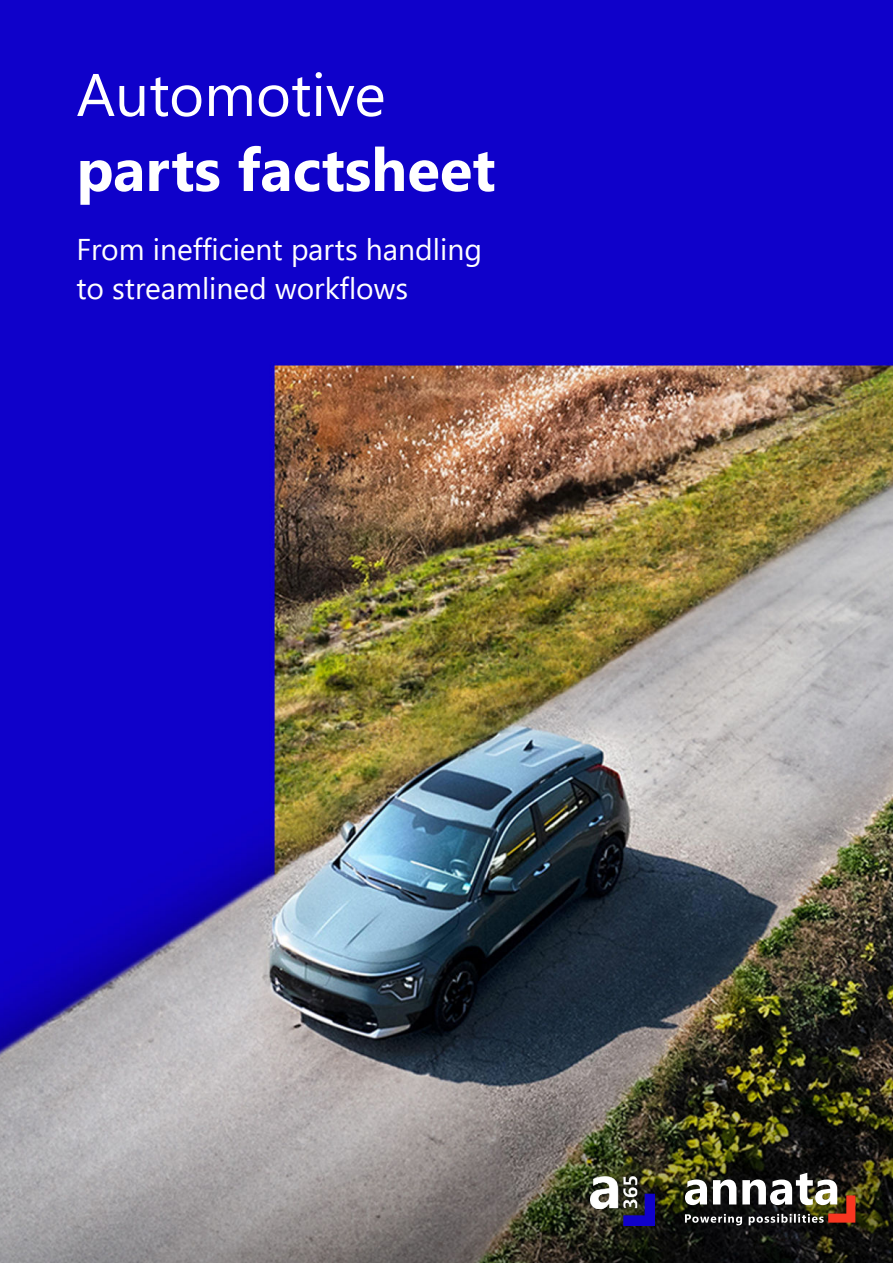
<style>
.page{position:relative;width:893px;height:1263px;background:#fff}
.page>*{position:absolute;margin:0;border:0;box-sizing:border-box;transform-origin:0 0}
.t1{font:700 60px "Segoe UI";color:#fff}
.t2{font:60px "Segoe UI";color:#fff}
.t3{font:30px/39px "Segoe UI";color:#fff}
</style>
<div class="page">
<img style="left:0;top:0;width:893px;height:1263px">
<svg style="left:685px;top:1173px;width:170px;height:52px"></svg>
<img style="left:591px;top:1177px;width:64px;height:48px">
<h1 class="t2" style="left:77px;top:71px;width:311px">Automotive</h1>
<h1 class="t1" style="left:77px;top:146px;width:420px">parts factsheet</h1>
<p class="t3" style="left:77px;top:233px;width:407px">From inefficient parts handling to streamlined workflows</p>
</div>
